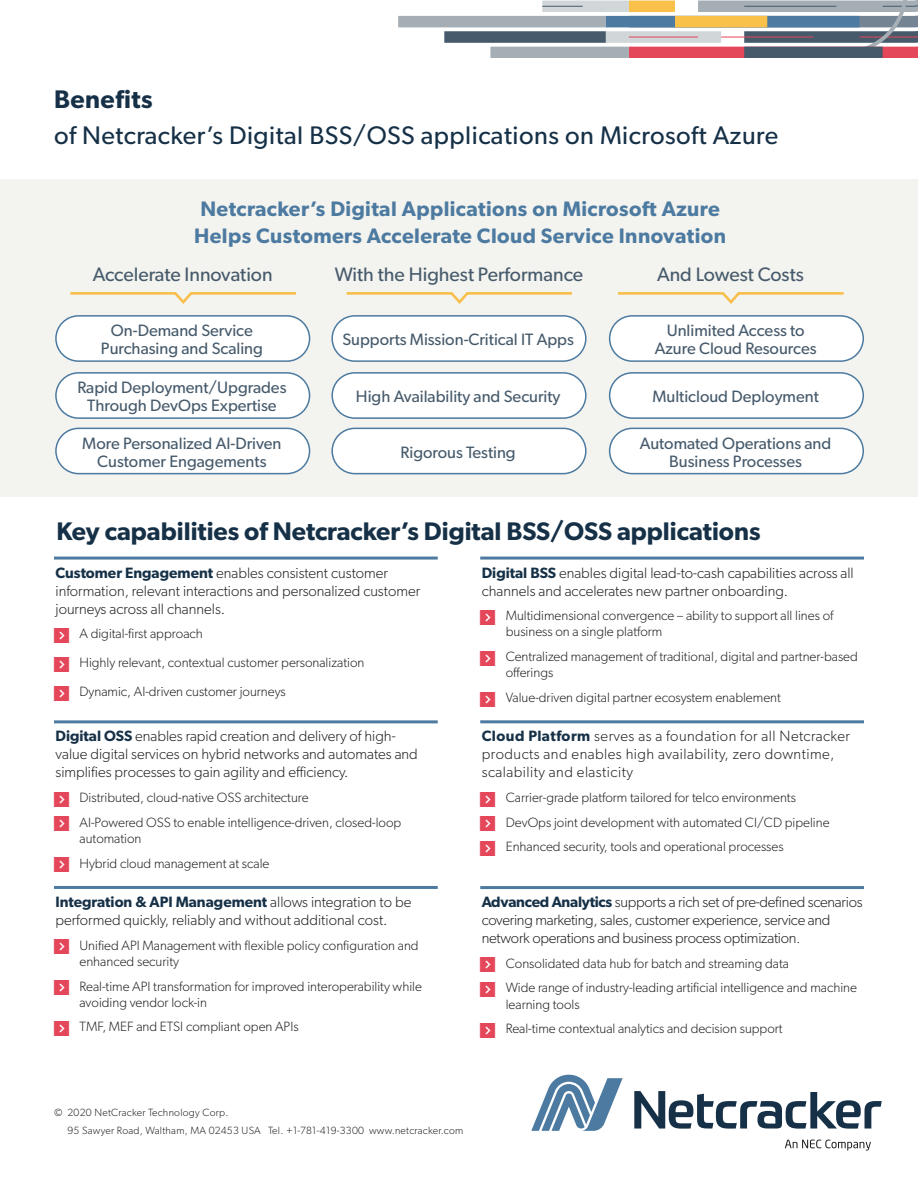
<style>
.page{position:relative;width:918px;height:1188px;background:#fff}
.page>*{position:absolute;margin:0;border:0;box-sizing:border-box;transform-origin:0 0}
.t1{font:25.5px/36px "Gibson";letter-spacing:.02em;color:#163147}
.t2{font:600 25.5px "Gibson";color:#163147}
.t3{font:600 21px/27px "Gibson";letter-spacing:.02em;color:#4c7aa0;text-align:center}
.t4{font:19.5px "Gibson";color:#465a6b}
.t5{font:16.5px/18px "Gibson";color:#465a6b;text-align:center}
.H4_9_12_copy{font:300 15px/18px "Gibson";color:#231f20}
.H4_9_12_copy-2{font:300 15px/18px "Gibson";letter-spacing:-.02em;color:#231f20}
.H4_9_12_copy-3{font:300 15px/18px "Gibson";letter-spacing:.03em;color:#231f20}
.t6{font:300 13.5px/16.2px "Gibson";color:#231f20}
.t7{font:300 10.5px/18px "Gibson";letter-spacing:.025em;color:#231f20}
.s1{font-weight:600}
.s2{font-weight:600;color:#163147}
.s3{font-size:13.5px}
</style>
<div class="page">
<div style="left:542px;top:1px;width:87px;height:11px;background:#d1d6d9"></div>
<div style="left:398px;top:16px;width:208px;height:11px;background:#a4aeb4"></div>
<div style="left:606px;top:31px;width:115px;height:12px;background:#d1d6d9"></div>
<div style="left:444px;top:31px;width:162px;height:12px;background:#465a6b"></div>
<div style="left:606px;top:16px;width:254px;height:11px;background:#4c7aa0"></div>
<svg style="left:617px;top:0;width:301px;height:58px"></svg>
<hr style="left:744px;top:6px;width:93px;height:1px;background:#465a6b">
<hr style="left:542px;top:6px;width:41px;height:1px;background:#465a6b">
<div style="left:490px;top:47px;width:139px;height:11px;background:#a4aeb4"></div>
<hr style="left:463px;top:62px;width:189px;height:1px;background:#d1d6d9">
<hr style="left:560px;top:62px;width:69px;height:1px;background:#a4aeb4">
<div style="left:744px;top:47px;width:139px;height:11px;background:#465a6b"></div>
<svg style="left:634px;top:1091px;width:248px;height:38px"></svg>
<svg style="left:531px;top:1075px;width:92px;height:56px"></svg>
<svg style="left:785px;top:1140px;width:86px;height:11px"></svg>
<div style="left:0;top:179px;width:918px;height:318px;background:#f3f3ef"></div>
<hr style="left:54px;top:557px;width:384px;height:3px;background:#4c7aa0">
<hr style="left:54px;top:720px;width:384px;height:3px;background:#4c7aa0">
<hr style="left:54px;top:886px;width:384px;height:3px;background:#4c7aa0">
<hr style="left:480px;top:557px;width:384px;height:3px;background:#4c7aa0">
<hr style="left:480px;top:720px;width:384px;height:3px;background:#4c7aa0">
<hr style="left:480px;top:886px;width:384px;height:3px;background:#4c7aa0">
<div style="left:56px;top:316px;width:254px;height:45px;background:#fff;border-radius:23px"></div>
<div style="left:55px;top:315px;width:255px;height:47px;border:2px solid #4c7aa0;border-radius:23px"></div>
<div style="left:332px;top:316px;width:254px;height:45px;background:#fff;border-radius:23px"></div>
<div style="left:331px;top:315px;width:256px;height:47px;border:2px solid #4c7aa0;border-radius:23px"></div>
<div style="left:610px;top:316px;width:253px;height:45px;background:#fff;border-radius:23px"></div>
<div style="left:609px;top:315px;width:255px;height:47px;border:2px solid #4c7aa0;border-radius:23px"></div>
<div style="left:56px;top:373px;width:254px;height:45px;background:#fff;border-radius:23px"></div>
<div style="left:55px;top:372px;width:255px;height:47px;border:2px solid #4c7aa0;border-radius:23px"></div>
<div style="left:332px;top:373px;width:254px;height:45px;background:#fff;border-radius:23px"></div>
<div style="left:331px;top:372px;width:256px;height:47px;border:2px solid #4c7aa0;border-radius:23px"></div>
<div style="left:610px;top:373px;width:253px;height:45px;background:#fff;border-radius:23px"></div>
<div style="left:609px;top:372px;width:255px;height:47px;border:2px solid #4c7aa0;border-radius:23px"></div>
<div style="left:56px;top:428px;width:254px;height:46px;background:#fff;border-radius:23px"></div>
<div style="left:55px;top:428px;width:255px;height:46px;border:2px solid #4c7aa0;border-radius:23px"></div>
<div style="left:332px;top:428px;width:254px;height:46px;background:#fff;border-radius:23px"></div>
<div style="left:331px;top:428px;width:256px;height:46px;border:2px solid #4c7aa0;border-radius:23px"></div>
<div style="left:610px;top:428px;width:253px;height:46px;background:#fff;border-radius:23px"></div>
<div style="left:609px;top:428px;width:255px;height:46px;border:2px solid #4c7aa0;border-radius:23px"></div>
<svg style="left:70px;top:292px;width:226px;height:11px"></svg>
<svg style="left:346px;top:292px;width:226px;height:11px"></svg>
<svg style="left:618px;top:292px;width:225px;height:11px"></svg>
<h3 class="t1" style="left:54px;top:81px;width:726px"><span class="s1">Benefits<br></span>of Netcracker’s Digital BSS/OSS applications on Microsoft Azure</h3>
<h3 class="t3" style="left:194px;top:195px;width:534px">Netcracker’s Digital Applications on Microsoft Azure<br>Helps Customers Accelerate Cloud Service Innovation</h3>
<h3 class="t4" style="left:335px;top:262px;width:250px">With the Highest Performance</h3>
<h3 class="t4" style="left:657px;top:262px;width:148px">And Lowest Costs</h3>
<h3 class="t4" style="left:93px;top:262px;width:181px">Accelerate Innovation</h3>
<p class="t5" style="left:101px;top:321px;width:164px">On-Demand Service<br>Purchasing and Scaling</p>
<p class="t5" style="left:342px;top:330px;width:233px">Supports Mission-Critical IT Apps</p>
<p class="t5" style="left:655px;top:321px;width:163px">Unlimited Access to<br>Azure Cloud Resources</p>
<p class="t5" style="left:77px;top:378px;width:211px">Rapid Deployment/Upgrades<br>Through DevOps Expertise</p>
<p class="t5" style="left:356px;top:387px;width:206px">High Availability and Security</p>
<p class="t5" style="left:652px;top:387px;width:168px">Multicloud Deployment</p>
<p class="t5" style="left:82px;top:434px;width:201px">More Personalized AI-Driven<br>Customer Engagements</p>
<p class="t5" style="left:401px;top:443px;width:117px">Rigorous Testing</p>
<p class="t5" style="left:640px;top:434px;width:193px">Automated Operations and<br>Business Processes</p>
<h3 class="t2" style="left:56px;top:516px;width:706px">Key capabilities of Netcracker’s Digital BSS/OSS applications</h3>
<p class="H4_9_12_copy" style="left:56px;top:563px;width:366px"><span class="s2">Customer Engagement</span> enables consistent customer information, relevant interactions and personalized customer journeys across all channels.</p>
<p class="t6" style="left:80px;top:625px;width:125px">A digital-first approach</p>
<p class="t6" style="left:80px;top:654px;width:286px">Highly relevant, contextual customer personalization</p>
<p class="t6" style="left:80px;top:683px;width:208px">Dynamic, AI-driven customer journeys</p>
<p class="H4_9_12_copy" style="left:56px;top:727px;width:364px"><span class="s2">Digital OSS</span> enables rapid creation and delivery of high&shy;value digital services on hybrid networks and automates and simplifies processes to gain agility and efficiency.</p>
<p class="t6" style="left:80px;top:789px;width:231px">Distributed, cloud-native OSS architecture</p>
<p class="t6" style="left:80px;top:814px;width:323px">AI-Powered OSS to enable intelligence-driven, closed-loop automation</p>
<p class="t6" style="left:80px;top:855px;width:191px">Hybrid cloud management at scale</p>
<p class="H4_9_12_copy" style="left:56px;top:893px;width:357px"><span class="s2">Integration &amp; API Management</span> allows integration to be performed quickly, reliably and without additional cost.</p>
<p class="t6" style="left:80px;top:937px;width:341px">Unified API Management with flexible policy configuration and enhanced security</p>
<p class="t6" style="left:80px;top:978px;width:344px">Real-time API transformation for improved interoperability while avoiding vendor lock-in</p>
<p class="t6" style="left:80px;top:1019px;width:221px">TMF, MEF and ETSI compliant open APIs</p>
<p class="H4_9_12_copy" style="left:482px;top:563px;width:374px"><span class="s2">Digital BSS</span> enables digital lead-to-cash capabilities across all channels and accelerates new partner onboarding.</p>
<p class="t6" style="left:506px;top:607px;width:329px">Multidimensional convergence – ability to support all lines of business on a single platform</p>
<p class="t6" style="left:506px;top:648px;width:354px">Centralized management of traditional, digital and partner-based offerings</p>
<p class="t6" style="left:506px;top:689px;width:277px">Value-driven digital partner ecosystem enablement</p>
<p class="H4_9_12_copy-3" style="left:482px;top:727px;width:370px"><span class="s2">Cloud Platform</span> serves as a foundation for all Netcracker products and enables high availability, zero downtime, scalability and elasticity</p>
<p class="t6" style="left:506px;top:789px;width:292px">Carrier-grade platform tailored for telco environments</p>
<p class="t6" style="left:506px;top:814px;width:325px">DevOps joint development with automated CI/CD pipeline</p>
<p class="t6" style="left:506px;top:839px;width:279px">Enhanced security, tools and operational processes</p>
<p class="H4_9_12_copy-2" style="left:482px;top:893px;width:382px"><span class="s2">Advanced Analytics</span> supports a rich set of pre-defined scenarios covering marketing, sales, customer experience, service and network operations and business process optimization<span class="s3">.</span></p>
<p class="t6" style="left:506px;top:955px;width:285px">Consolidated data hub for batch and streaming data</p>
<p class="t6" style="left:506px;top:980px;width:353px">Wide range of industry-leading artificial intelligence and machine learning tools</p>
<p class="t6" style="left:506px;top:1020px;width:278px">Real-time contextual analytics and decision support</p>
<p class="t7" style="left:68px;top:1103px;width:397px;text-indent:-14px">© 2020 NetCracker Technology Corp.<br>95 Sawyer Road, Waltham, MA 02453 USA Tel. +1-781-419-3300 www.netcracker.com</p>
</div>
